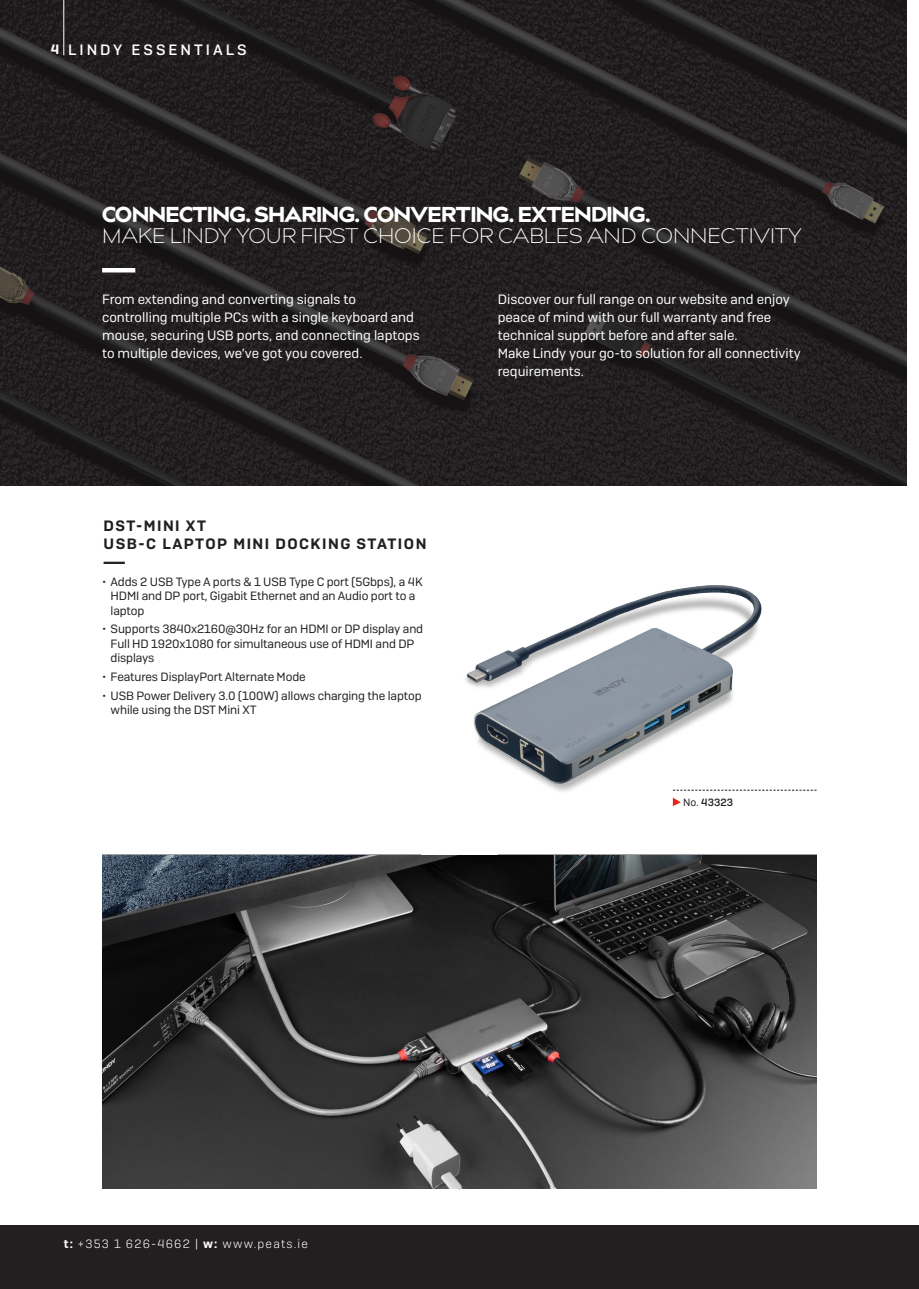
<style>
.page{position:relative;width:919px;height:1289px;background:#fff}
.page>*{position:absolute;margin:0;border:0;box-sizing:border-box;transform-origin:0 0}
.t1{font:300 21px/21px "billcorplin";letter-spacing:-.01em;color:#fff}
.Product-Headline{font:600 15px "Camber";letter-spacing:.1em;color:#231f20}
.Head-1{font:500 15px "Camber";letter-spacing:.2em;color:#fff}
.Bullets{font:13.5px/18px "Camber";color:#fff}
.Bullets-2{font:600 13.5px "Camber";color:#fff}
.t2{font:12px/14.4px "Camber";letter-spacing:-.01em;color:#231f20}
.t3{font:12px "Camber Lg";letter-spacing:.1em;color:#fff}
.Tabelle_No{font:500 10.5px "Camber";color:#231f20}
.s1{font-family:"billcorplin super";font-weight:400}
.s2{font-family:"Camber";font-weight:600}
.s3{font-weight:400}
</style>
<div class="page">
<img style="left:0;top:0;width:906px;height:485px">
<div style="left:0;top:1225px;width:906px;height:63px;background:#231f20"></div>
<div style="left:906px;top:1225px;width:12px;height:63px;background:#231f20"></div>
<hr style="left:102px;top:854px;width:319px;height:1px;background:#231f20">
<hr style="left:497px;top:854px;width:319px;height:1px;background:#231f20">
<hr style="left:459px;top:891px;width:1px;height:298px;background:#231f20">
<hr style="left:63px;top:0;width:1px;height:55px;background:#fff">
<img style="left:102px;top:855px;width:714px;height:333px">
<img style="left:465px;top:585px;width:314px;height:207px">
<hr style="left:102px;top:268px;width:33px;height:4px;background:#fff">
<hr style="left:104px;top:561px;width:21px;height:3px;background:#231f20">
<svg style="left:672px;top:789px;width:144px;height:1px"></svg>
<svg style="left:672px;top:797px;width:9px;height:9px"></svg>
<p class="Bullets-2" style="left:51px;top:40px;width:10px">4</p>
<p class="Head-1" style="left:68px;top:40px;width:180px">LINDY ESSENTIALS</p>
<p class="t1" style="left:102px;top:204px;width:701px"><span class="s1">CONNECTING. SHARING. CONVERTING. EXTENDING.<br></span>MAKE LINDY YOUR FIRST CHOICE FOR CABLES AND CONNECTIVITY</p>
<p class="Bullets" style="left:102px;top:290px;width:319px">From extending and converting signals to controlling multiple PCs with a single keyboard and mouse, securing USB ports, and connecting laptops to multiple devices, we’ve got you covered.</p>
<p class="Bullets" style="left:497px;top:290px;width:293px">Discover our full range on our website and enjoy peace of mind with our full warranty and free technical support before and after sale.</p>
<p class="Bullets" style="left:497px;top:344px;width:304px">Make Lindy your go-to solution for all connectivity requirements.</p>
<p class="Product-Headline" style="left:104px;top:516px;width:104px">DST-MINI XT</p>
<p class="Product-Headline" style="left:104px;top:534px;width:324px">USB-C LAPTOP MINI DOCKING STATION</p>
<p class="t2" style="left:111px;top:574px;width:313px;text-indent:-9px">• Adds 2 USB Type A ports &amp; 1 USB Type C port (5Gbps), a 4K<br>HDMI and DP port, Gigabit Ethernet and an Audio port to a laptop</p>
<p class="t2" style="left:111px;top:622px;width:314px;text-indent:-9px">• Supports 3840x2160@30Hz for an HDMI or DP display and<br>Full HD 1920x1080 for simultaneous use of HDMI and DP displays</p>
<p class="t2" style="left:102px;top:669px;width:205px">• Features DisplayPort Alternate Mode</p>
<p class="t2" style="left:111px;top:688px;width:312px;text-indent:-9px">• USB Power Delivery 3.0 (100W) allows charging the laptop while using the DST Mini XT</p>
<p class="t3" style="left:64px;top:1236px;width:246px"><span class="s2">t:</span> +353 1 626-4662 | <span class="s2">w:</span> www.peats.ie</p>
<p class="Tabelle_No" style="left:683px;top:796px;width:51px"><span class="s3">No.</span> 43323</p>
</div>
